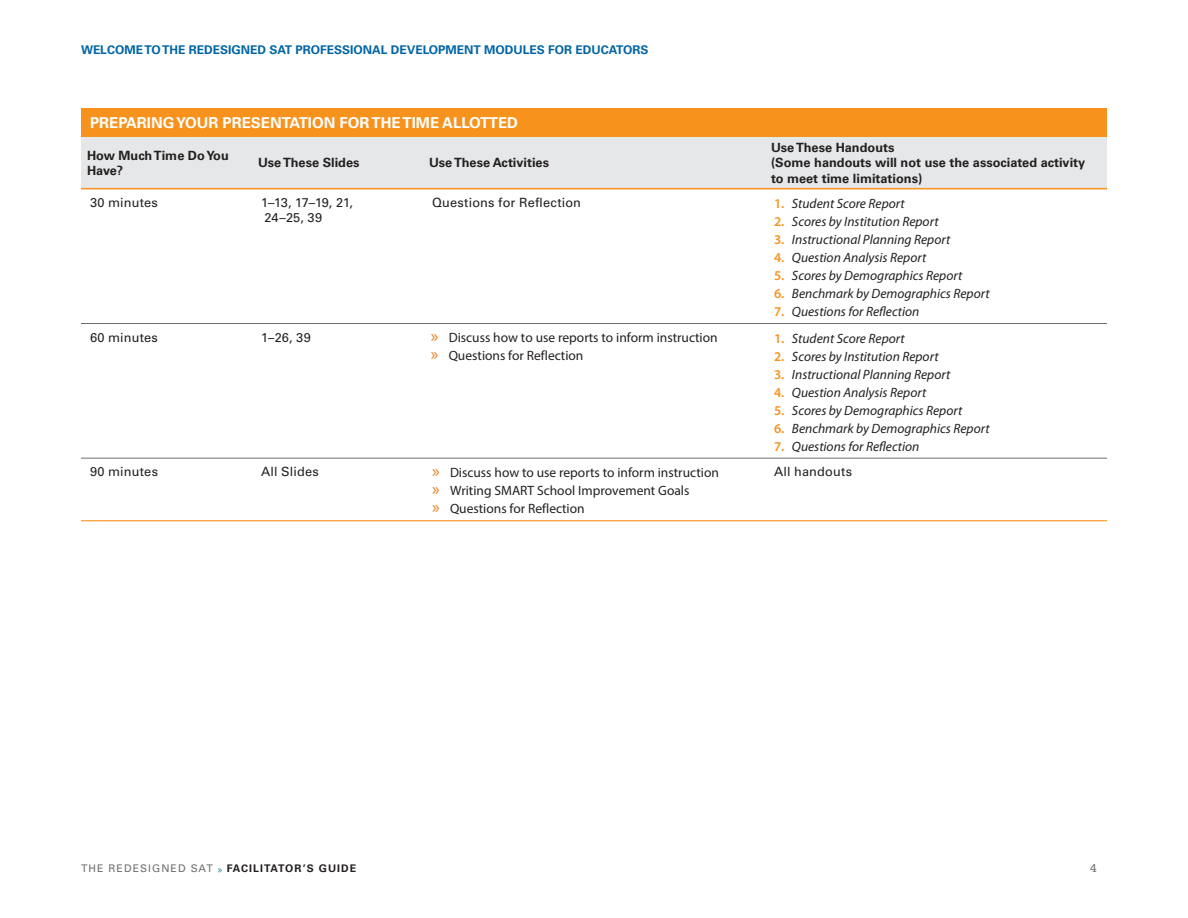
<style>
.page{position:relative;width:1188px;height:918px;background:#fff}
.page>*{position:absolute;margin:0;border:0;box-sizing:border-box;transform-origin:0 0}
.t1{font:18px "Myriad Pro";color:#ea7c1d}
.t2{font:700 15px "Univers LT Std";color:#fff}
.t3{font:italic 13.5px "Myriad Pro";color:#231f20}
.t4{font:13.5px "Myriad Pro";color:#231f20}
.t5{font:700 12.75px/15.3px "Univers LT Std";color:#231f20}
.t6{font:12.75px "Univers LT Std";letter-spacing:.015em;color:#231f20}
.t7{font:700 12px "Univers LT Std";color:#0065a4}
.t8{font:12px "Serifa Std";color:#6c6d70}
.t9{font:700 10.5px "Univers LT Std";letter-spacing:.1em;color:#231f20}
.s1{font-weight:600;font-style:normal;color:#f7931d}
.s2{font-size:18px;color:#ea7c1d}
.s3{font-weight:400;color:#6c6d70}
.s4{font-family:"Myriad Pro";font-weight:400;color:#1a77a0}
</style>
<div class="page">
<hr style="left:81px;top:323px;width:171px;height:1px;background:#6c6d70">
<hr style="left:252px;top:323px;width:171px;height:1px;background:#6c6d70">
<hr style="left:423px;top:323px;width:342px;height:1px;background:#6c6d70">
<hr style="left:765px;top:323px;width:342px;height:1px;background:#6c6d70">
<hr style="left:81px;top:458px;width:171px;height:1px;background:#6c6d70">
<hr style="left:252px;top:458px;width:171px;height:1px;background:#6c6d70">
<hr style="left:423px;top:458px;width:342px;height:1px;background:#6c6d70">
<hr style="left:765px;top:458px;width:342px;height:1px;background:#6c6d70">
<hr style="left:81px;top:520px;width:171px;height:1px;background:#f7931d">
<hr style="left:252px;top:520px;width:171px;height:1px;background:#f7931d">
<hr style="left:423px;top:520px;width:342px;height:1px;background:#f7931d">
<hr style="left:765px;top:520px;width:342px;height:1px;background:#f7931d">
<div style="left:81px;top:108px;width:1026px;height:29px;background:#f7931d"></div>
<div style="left:81px;top:137px;width:171px;height:52px;background:#e6e7e9"></div>
<div style="left:252px;top:137px;width:171px;height:52px;background:#e6e7e9"></div>
<div style="left:423px;top:137px;width:342px;height:52px;background:#e6e7e9"></div>
<div style="left:765px;top:137px;width:342px;height:52px;background:#e6e7e9"></div>
<hr style="left:81px;top:188px;width:171px;height:1px;background:#f7931d">
<hr style="left:252px;top:188px;width:171px;height:1px;background:#f7931d">
<hr style="left:423px;top:188px;width:342px;height:1px;background:#f7931d">
<hr style="left:765px;top:188px;width:342px;height:1px;background:#f7931d">
<p class="t7" style="left:81px;top:43px;width:569px">WELCOME TO THE REDESIGNED SAT PROFESSIONAL DEVELOPMENT MODULES FOR EDUCATORS</p>
<h3 class="t2" style="left:90px;top:114px;width:430px">PREPARING YOUR PRESENTATION FOR THE TIME ALLOTTED</h3>
<p class="t5" style="left:87px;top:148px;width:143px">How Much Time Do You<br>Have?</p>
<p class="t5" style="left:258px;top:155px;width:103px">Use These Slides</p>
<p class="t5" style="left:429px;top:155px;width:122px">Use These Activities</p>
<p class="t5" style="left:771px;top:140px;width:316px">Use These Handouts<br>(Some handouts will not use the associated activity to meet time limitations)</p>
<p class="t6" style="left:90px;top:195px;width:69px">30 minutes</p>
<p class="t6" style="left:261px;top:195px;width:94px">1–13, 17–19, 21,</p>
<p class="t6" style="left:432px;top:195px;width:151px">Questions for Reflection</p>
<p class="t3" style="left:774px;top:195px;width:132px"><span class="s1">1.</span> Student Score Report</p>
<p class="t6" style="left:265px;top:210px;width:59px">24–25, 39</p>
<p class="t3" style="left:774px;top:213px;width:166px"><span class="s1">2.</span> Scores by Institution Report</p>
<p class="t3" style="left:774px;top:231px;width:178px"><span class="s1">3.</span> Instructional Planning Report</p>
<p class="t3" style="left:774px;top:249px;width:154px"><span class="s1">4.</span> Question Analysis Report</p>
<p class="t3" style="left:774px;top:267px;width:190px"><span class="s1">5.</span> Scores by Demographics Report</p>
<p class="t3" style="left:774px;top:285px;width:217px"><span class="s1">6.</span> Benchmark by Demographics Report</p>
<p class="t3" style="left:774px;top:303px;width:147px"><span class="s1">7.</span> Questions for Reflection</p>
<p class="t6" style="left:90px;top:330px;width:70px">60 minutes</p>
<p class="t6" style="left:261px;top:330px;width:51px">1–26, 39</p>
<p class="t4" style="left:431px;top:330px;width:288px"><span class="s2">»</span> Discuss how to use reports to inform instruction</p>
<p class="t3" style="left:774px;top:330px;width:132px"><span class="s1">1.</span> Student Score Report</p>
<p class="t4" style="left:431px;top:348px;width:154px"><span class="s2">»</span> Questions for Reflection</p>
<p class="t3" style="left:774px;top:348px;width:166px"><span class="s1">2.</span> Scores by Institution Report</p>
<p class="t3" style="left:774px;top:366px;width:178px"><span class="s1">3.</span> Instructional Planning Report</p>
<p class="t3" style="left:774px;top:384px;width:154px"><span class="s1">4.</span> Question Analysis Report</p>
<p class="t3" style="left:774px;top:402px;width:190px"><span class="s1">5.</span> Scores by Demographics Report</p>
<p class="t3" style="left:774px;top:420px;width:217px"><span class="s1">6.</span> Benchmark by Demographics Report</p>
<p class="t3" style="left:774px;top:438px;width:147px"><span class="s1">7.</span> Questions for Reflection</p>
<p class="t6" style="left:90px;top:464px;width:70px">90 minutes</p>
<p class="t6" style="left:261px;top:464px;width:59px">All Slides</p>
<h1 class="t1" style="left:432px;top:460px;width:9px">»</h1>
<p class="t6" style="left:774px;top:464px;width:80px">All handouts</p>
<h1 class="t1" style="left:432px;top:478px;width:9px">»</h1>
<p class="t4" style="left:450px;top:464px;width:270px">Discuss how to use reports to inform instruction</p>
<p class="t4" style="left:450px;top:482px;width:241px">Writing SMART School Improvement Goals</p>
<p class="t4" style="left:432px;top:500px;width:154px"><span class="s2">»</span> Questions for Reflection</p>
<p class="t9" style="left:81px;top:862px;width:277px"><span class="s3">THE REDESIGNED SAT</span> <span class="s4">»</span> FACILITATOR’S GUIDE</p>
<p class="t8" style="left:1090px;top:861px;width:8px">4</p>
</div>
